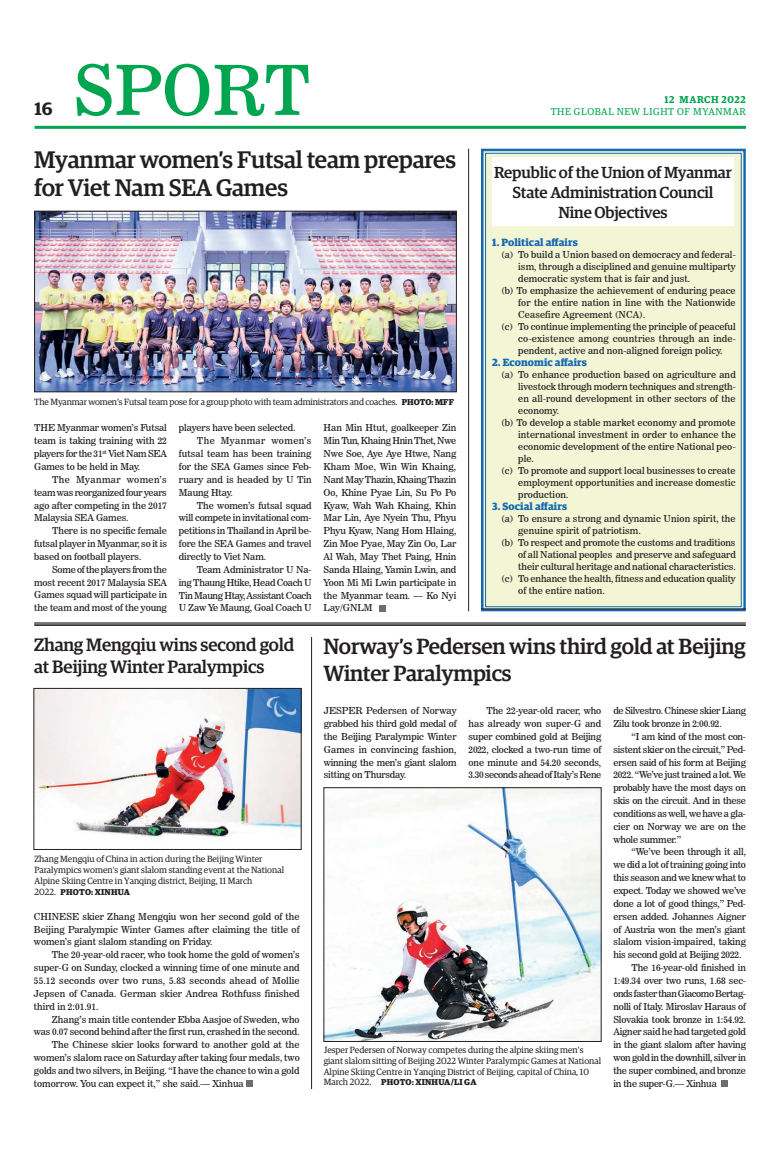
<style>
.page{position:relative;width:773px;height:1152px;background:#fff}
.page>*{position:absolute;margin:0;border:0;box-sizing:border-box;transform-origin:0 0}
.t1{font:68.5px "News 706 BT Roman C";color:#00a54f}
.Brief_Head{font:500 24px/28.8px "Guardian Egyp";letter-spacing:-.01em;color:#231f20}
.Brief_Head-2{font:500 22px/26.4px "Guardian Egyp";letter-spacing:-.01em;color:#231f20}
.Brief_Head-3{font:500 18px/21.6px "Guardian Egyp";letter-spacing:-.01em;color:#231f20}
.t2{font:600 18px "Guardian Egyp";color:#231f20}
.Brief_Head-4{font:500 16px "Guardian Egyp";letter-spacing:-.01em;color:#231f20}
.Sub_Body{font:700 10.5px "Guardian Egyp";letter-spacing:.01em;color:#1768b4}
.t3{font:10px "Guardian Egyp";letter-spacing:.06em;color:#00a54f}
.t4{font:600 10px "Guardian Egyp";letter-spacing:.06em;color:#00a54f}
._2nd_Body{font:9.5px/12.9px "News 706 BT Roman C";letter-spacing:-.01em;color:#231f20;text-align:justify}
.Normal_Para{font:9.5px/12.9px "News 706 BT Roman C";color:#231f20;text-align:justify}
._2nd_Body-2{font:9.5px/12px "News 706 BT Roman C";letter-spacing:.01em;color:#231f20}
.t5{font:9px/10.8px "Guardian Egyp";color:#231f20}
.t6{font:700 8.5px "Guardian Egyp";letter-spacing:.02em;color:#231f20}
.s1{font-weight:700;font-size:8.5px}
.s2{font-weight:400;font-size:9px}
</style>
<div class="page">
<hr style="left:35px;top:126px;width:711px;height:3px;background:#00a54f">
<div style="left:481px;top:148px;width:265px;height:464px;background:#f2f6d5"></div>
<div style="left:485px;top:153px;width:256px;height:454px;border:1px solid #1768b4"></div>
<div style="left:492px;top:158px;width:241px;height:68px;background:#fff"></div>
<hr style="left:468px;top:149px;width:1px;height:462px;background:#231f20">
<hr style="left:481px;top:609px;width:265px;height:1px;background:#231f20">
<img style="left:326px;top:790px;width:273px;height:250px">
<div style="left:246px;top:1080px;width:6px;height:7px;background:#6c6d70"></div>
<img style="left:36px;top:690px;width:263px;height:148px">
<div style="left:34px;top:688px;width:267px;height:162px;border:1px solid #231f20"></div>
<img style="left:36px;top:213px;width:418px;height:177px">
<div style="left:34px;top:211px;width:422px;height:181px;border:1px solid #231f20"></div>
<svg style="left:379px;top:605px;width:6px;height:6px"></svg>
<hr style="left:34px;top:623px;width:711px;height:1px;background:#231f20">
<hr style="left:34px;top:624px;width:711px;height:1px;background:#231f20">
<hr style="left:34px;top:625px;width:711px;height:1px;background:#231f20">
<div style="left:721px;top:1080px;width:6px;height:7px;background:#6c6d70"></div>
<hr style="left:311px;top:637px;width:1px;height:452px;background:#231f20">
<h1 class="t1" style="left:73px;top:49px;width:238px">SPORT</h1>
<p class="t4" style="left:664px;top:92px;width:83px">12 MARCH 2022</p>
<h3 class="t2" style="left:35px;top:95px;width:20px">16</h3>
<p class="t3" style="left:550px;top:105px;width:197px">THE GLOBAL NEW LIGHT OF MYANMAR</p>
<p class="Brief_Head" style="left:34px;top:143px;width:423px">Myanmar women’s Futsal team prepares for Viet Nam SEA Games</p>
<p class="t5" style="left:34px;top:396px;width:421px">The Myanmar women’s Futsal team pose for a group photo with team administrators and coaches. <span class="s1">PHOTO: MFF</span></p>
<p class="_2nd_Body" style="left:34px;top:422px;width:134px">THE Myanmar women’s Futsal team is taking training with 22 players for the 31<sup>st</sup> Viet Nam SEA Games to be held in May.</p>
<p class="_2nd_Body" style="left:34px;top:473px;width:134px;text-indent:18px">The Myanmar women’s team was reorganized four years ago after competing in the 2017<br>Malaysia SEA Games.</p>
<p class="_2nd_Body" style="left:34px;top:524px;width:134px;text-indent:18px">There is no specific female futsal player in Myanmar, so it is based on football players.</p>
<p class="_2nd_Body" style="left:34px;top:563px;width:134px;text-indent:18px">Some of the players from the most recent 2017 Malaysia SEA Games squad will participate in the team and most of the young</p>
<p class="_2nd_Body" style="left:179px;top:422px;width:118px">players have been selected.</p>
<p class="_2nd_Body" style="left:179px;top:434px;width:134px;text-indent:18px">The Myanmar women’s futsal team has been training for the SEA Games since Feb&shy;ruary and is headed by U Tin Maung Htay.</p>
<p class="_2nd_Body" style="left:179px;top:499px;width:134px;text-indent:18px">The women’s futsal squad will compete in invitational com&shy;petitions in Thailand in April be&shy;fore the SEA Games and travel directly to Viet Nam.</p>
<p class="_2nd_Body" style="left:179px;top:563px;width:134px;text-indent:18px">Team Administrator U Na&shy;ing Thaung Htike, Head Coach U Tin Maung Htay, Assistant Coach U Zaw Ye Maung, Goal Coach U</p>
<p class="_2nd_Body" style="left:323px;top:422px;width:134px">Han Min Htut, goalkeeper Zin Min Tun, Khaing Hnin Thet, Nwe Nwe Soe, Aye Aye Htwe, Nang Kham Moe, Win Win Khaing, Nant May Thazin, Khaing Thazin Oo, Khine Pyae Lin, Su Po Po Kyaw, Wah Wah Khaing, Khin Mar Lin, Aye Nyein Thu, Phyu Phyu Kyaw, Nang Hom Hlaing, Zin Moe Pyae, May Zin Oo, Lar Al Wah, May Thet Paing, Hnin Sanda Hlaing, Yamin Lwin, and Yoon Mi Mi Lwin participate in the Myanmar team. — Ko Nyi Lay/GNLM</p>
<p class="Brief_Head-4" style="left:494px;top:161px;width:239px">Republic of the Union of Myanmar</p>
<p class="Brief_Head-4" style="left:512px;top:181px;width:203px">State Administration Council</p>
<p class="Brief_Head-4" style="left:558px;top:201px;width:111px">Nine Objectives</p>
<p class="Sub_Body" style="left:492px;top:235px;width:87px">1. Political affairs</p>
<p class="_2nd_Body" style="left:518px;top:249px;width:219px;line-height:12px;text-indent:-17px">(a) To build a Union based on democracy and federal&shy;ism, through a disciplined and genuine multiparty democratic system that is fair and just.</p>
<p class="_2nd_Body" style="left:518px;top:285px;width:219px;line-height:12px;text-indent:-17px">(b) To emphasize the achievement of enduring peace for the entire nation in line with the Nationwide Ceasefire Agreement (NCA).</p>
<p class="_2nd_Body" style="left:518px;top:321px;width:219px;line-height:12px;text-indent:-17px">(c) To continue implementing the principle of peaceful co-existence among countries through an inde&shy;pendent, active and non-aligned foreign policy.</p>
<p class="Sub_Body" style="left:492px;top:355px;width:96px">2. Economic affairs</p>
<p class="_2nd_Body" style="left:518px;top:369px;width:219px;line-height:12px;text-indent:-17px">(a) To enhance production based on agriculture and livestock through modern techniques and strength&shy;en all-round development in other sectors of the economy.</p>
<p class="_2nd_Body" style="left:518px;top:417px;width:219px;line-height:12px;text-indent:-17px">(b) To develop a stable market economy and promote international investment in order to enhance the economic development of the entire National peo&shy;ple.</p>
<p class="_2nd_Body" style="left:518px;top:465px;width:219px;line-height:12px;text-indent:-17px">(c) To promote and support local businesses to create employment opportunities and increase domestic production.</p>
<p class="Sub_Body" style="left:492px;top:499px;width:76px">3. Social affairs</p>
<p class="_2nd_Body-2" style="left:518px;top:513px;width:219px;text-indent:-17px">(a) To ensure a strong and dynamic Union spirit, the genuine spirit of patriotism.</p>
<p class="_2nd_Body" style="left:518px;top:537px;width:219px;line-height:12px;text-indent:-17px">(b) To respect and promote the customs and traditions of all National peoples and preserve and safeguard their cultural heritage and national characteristics.</p>
<p class="_2nd_Body" style="left:518px;top:573px;width:219px;line-height:12px;text-indent:-17px">(c) To enhance the health, fitness and education quality of the entire nation.</p>
<p class="Brief_Head-3" style="left:34px;top:633px;width:261px">Zhang Mengqiu wins second gold at Beijing Winter Paralympics</p>
<p class="t5" style="left:34px;top:853px;width:251px">Zhang Mengqiu of China in action during the Beijing Winter<br>Paralympics women’s giant slalom standing event at the National<br>Alpine Skiing Centre in Yanqing district, Beijing, 11 March</p>
<p class="t6" style="left:34px;top:885px;width:97px"><span class="s2">2022.</span> PHOTO: XINHUA</p>
<p class="Normal_Para" style="left:34px;top:910px;width:267px">CHINESE skier Zhang Mengqiu won her second gold of the Beijing Paralympic Winter Games after claiming the title of women’s giant slalom standing on Friday.</p>
<p class="_2nd_Body" style="left:34px;top:948px;width:267px;text-indent:18px">The 20-year-old racer, who took home the gold of women’s super-G on Sunday, clocked a winning time of one minute and 55.12 seconds over two runs, 5.83 seconds ahead of Mollie Jepsen of Canada. German skier Andrea Rothfuss finished third in 2:01.91.</p>
<p class="_2nd_Body" style="left:34px;top:1013px;width:267px;text-align:right">Zhang’s main title contender Ebba Aasjoe of Sweden, who was 0.07 second behind after the first run, crashed in the second.</p>
<p class="_2nd_Body" style="left:34px;top:1038px;width:267px;text-indent:18px">The Chinese skier looks forward to another gold at the women’s slalom race on Saturday after taking four medals, two golds and two silvers, in Beijing. “I have the chance to win a gold tomorrow. You can expect it,” she said.— Xinhua</p>
<p class="Brief_Head-2" style="left:323px;top:632px;width:424px">Norway’s Pedersen wins third gold at Beijing<br>Winter Paralympics</p>
<p class="Normal_Para" style="left:324px;top:704px;width:134px">JESPER Pedersen of Norway grabbed his third gold medal of the Beijing Paralympic Winter Games in convincing fashion, winning the men’s giant slalom sitting on Thursday.</p>
<p class="_2nd_Body" style="left:468px;top:704px;width:134px;text-indent:18px">The 22-year-old racer, who has already won super-G and super combined gold at Beijing 2022, clocked a two-run time of one minute and 54.20 seconds, 3.30 seconds ahead of Italy’s Rene</p>
<p class="_2nd_Body" style="left:613px;top:704px;width:134px">de Silvestro. Chinese skier Liang<br>Zilu took bronze in 2:00.92.</p>
<p class="_2nd_Body" style="left:613px;top:730px;width:134px;text-indent:18px">“I am kind of the most con&shy;sistent skier on the circuit,” Ped&shy;ersen said of his form at Beijing 2022. “We’ve just trained a lot. We probably have the most days on skis on the circuit. And in these conditions as well, we have a gla&shy;cier on Norway we are on the whole summer.”</p>
<p class="_2nd_Body" style="left:613px;top:846px;width:134px;text-indent:18px">“We’ve been through it all, we did a lot of training going into this season and we knew what to expect. Today we showed we’ve done a lot of good things,” Ped&shy;ersen added. Johannes Aigner of Austria won the men’s giant slalom vision-impaired, taking his second gold at Beijing 2022.</p>
<p class="_2nd_Body" style="left:613px;top:961px;width:134px;text-indent:18px">The 16-year-old finished in 1:49.34 over two runs, 1.68 sec&shy;onds faster than Giacomo Bertag&shy;nolli of Italy. Miroslav Haraus of Slovakia took bronze in 1:54.92.<br>Aigner said he had targeted gold in the giant slalom after having won gold in the downhill, silver in the super combined, and bronze in the super-G.— Xinhua</p>
<p class="t5" style="left:324px;top:1044px;width:279px">Jesper Pedersen of Norway competes during the alpine skiing men’s giant slalom sitting of Beijing 2022 Winter Paralympic Games at National<br>Alpine Skiing Centre in Yanqing District of Beijing, capital of China, 10</p>
<p class="t6" style="left:324px;top:1076px;width:154px"><span class="s2">March 2022.</span> PHOTO: XINHUA/LI GA</p>
</div>
